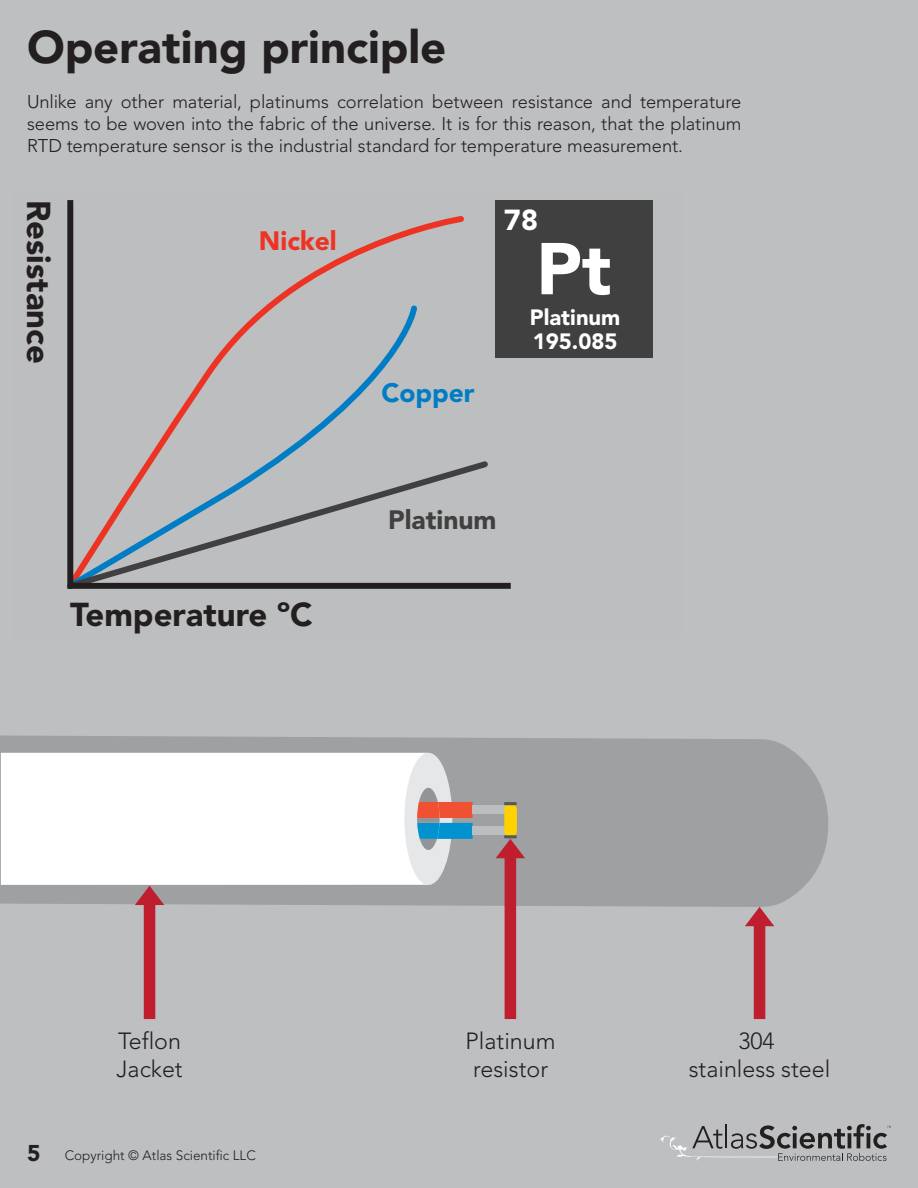
<style>
.page{position:relative;width:918px;height:1188px;background:#bdbfc1}
.page>*{position:absolute;margin:0;border:0;box-sizing:border-box;transform-origin:0 0}
.t1{font:900 72.45px "Avenir";color:#fff}
.t2{font:900 45.45px "Avenir";color:#231f20}
.t3{font:900 32.85px "Avenir";color:#231f20}
.t4{font:900 28.8px "Avenir";color:#fff}
.t5{font:900 26.4px "Avenir";color:#404041}
.t6{font:900 26.4px "Avenir";color:#ed3424}
.t7{font:900 26.4px "Avenir";color:#007dc4}
.t8{font:300 23.25px/27.9px "Avenir";color:#231f20;text-align:center}
.t9{font:900 22.05px/23.9px "Avenir";color:#fff}
.t10{font:300 18.3px/22px "Avenir";color:#231f20;text-align:justify}
.t11{font:300 13.5px "Avenir";color:#231f20}
.s1{font-weight:900;font-size:22.65px}
</style>
<div class="page">
<div style="left:495px;top:200px;width:158px;height:158px;background:#404041"></div>
<svg style="left:67px;top:200px;width:444px;height:389px"></svg>
<svg style="left:1px;top:735px;width:827px;height:172px;background:#a0a2a4"></svg>
<div style="left:1px;top:753px;width:428px;height:132px;background:#fff"></div>
<div style="left:404px;top:753px;width:48px;height:132px;background:#e6e7e8;border-radius:50%"></div>
<svg style="left:417px;top:788px;width:56px;height:62px"></svg>
<div style="left:473px;top:805px;width:34px;height:9px;background:#bbbdbf"></div>
<div style="left:473px;top:827px;width:34px;height:8px;background:#bbbdbf"></div>
<div style="left:504px;top:803px;width:13px;height:34px;background:#ffd200;border-radius:6px"></div>
<svg style="left:504px;top:802px;width:13px;height:3px"></svg>
<svg style="left:496px;top:835px;width:29px;height:184px"></svg>
<svg style="left:135px;top:886px;width:29px;height:133px"></svg>
<svg style="left:745px;top:907px;width:29px;height:112px"></svg>
<svg style="left:660px;top:1124px;width:231px;height:37px"></svg>
<p class="t2" style="left:27px;top:20px;width:421px">Operating principle</p>
<p class="t10" style="left:27px;top:90px;width:716px">Unlike any other material, platinums correlation between resistance and temperature seems to be woven into the fabric of the universe. It is for this reason, that the platinum RTD temperature sensor is the industrial standard for temperature measurement.</p>
<h3 class="t3" style="left:58px;top:200px;width:165px;rotate:90deg">Resistance</h3>
<h3 class="t6" style="left:259px;top:225px;width:79px">Nickel</h3>
<h3 class="t3" style="left:70px;top:595px;width:244px">Temperature ºC</h3>
<h3 class="t7" style="left:381px;top:377px;width:95px">Copper</h3>
<h3 class="t4" style="left:504px;top:202px;width:36px">78</h3>
<h1 class="t1" style="left:536px;top:225px;width:77px">Pt</h1>
<p class="t9" style="left:530px;top:306px;width:92px">Platinum<br>195.085</p>
<h3 class="t5" style="left:388px;top:504px;width:110px">Platinum</h3>
<p class="t8" style="left:116px;top:1028px;width:68px;text-align:left">Teflon<br>Jacket</p>
<p class="t11" style="left:27px;top:1147px;width:230px"><span class="s1">5</span> Copyright © Atlas Scientific LLC</p>
<p class="t8" style="left:466px;top:1028px;width:91px">Platinum resistor</p>
<p class="t8" style="left:689px;top:1028px;width:143px">304<br>stainless steel</p>
</div>
